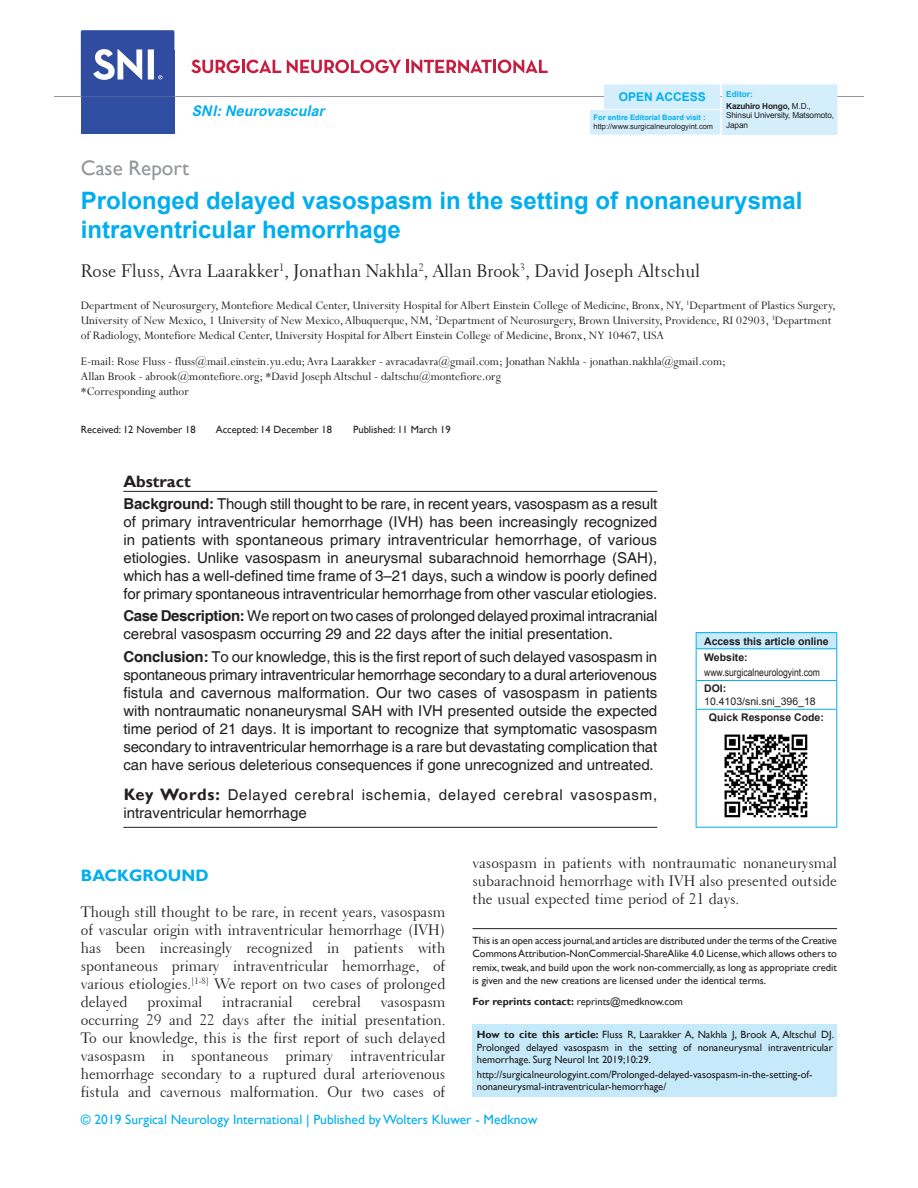
<style>
.page{position:relative;width:918px;height:1188px;background:#fff}
.page>*{position:absolute;margin:0;border:0;box-sizing:border-box;transform-origin:0 0}
.AT{font:700 24px/28.8px "Arial";color:#00aeef}
.AH{font:21px "Gill Sans";color:#939598}
.AU{font:18px "Transitional 521 BT Roman A";color:#231f20}
.t1{font:700 16.5px "Gill Sans";color:#00aeef}
.ABSH{font:700 16.5px "Gill Sans";color:#231f20}
.ABS{font:15px/18px "Helvetica";letter-spacing:-.005em;color:#231f20;text-align:justify}
.TX{font:15px/18px "Transitional 521 BT Roman A";letter-spacing:-.005em;color:#231f20;text-align:justify}
.KWD{font:15px/18px "Helvetica";letter-spacing:.05em;color:#231f20}
.t2{font:italic 700 15px "Corporate SBQ";color:#00aeef}
.t3{font:13.5px "Gill Sans";color:#00aeef}
.AFF{font:12.75px/15px "Perpetua";color:#231f20}
.ADD{font:12.75px/15px "Perpetua";color:#231f20}
.t4{font:700 12px "Arial";color:#00aeef}
.OS{font:10.5px/13.5px "Gill Sans";color:#231f20;text-align:justify}
.Published{font:10.5px/12.6px "Gill Sans";color:#231f20;text-align:justify}
.HIS{font:10.5px "Gill Sans";color:#231f20}
.AAO{font:700 10.5px "Arial";letter-spacing:-.005em;color:#231f20}
.WEB{font:10.5px "Arial Narrow";color:#231f20}
.WEB-2{font:10.5px/12.6px "Arial";color:#231f20}
.WEB-3{font:700 10.5px "Arial";color:#231f20}
.t5{font:8.25px/9.8px "Arial";letter-spacing:-.02em;color:#231f20}
.t6{font:700 8.25px/11.9px "Arial";letter-spacing:-.02em;color:#231f20}
.t7{font:7.5px "Arial";color:#231f20}
.t8{font:700 7.5px "Arial";color:#00aeef}
.s1{color:#00aeef}
.s2{font-weight:400}
.s3{font-weight:700}
.s4{font-family:"Gill Sans";font-weight:700;font-size:16.5px}
</style>
<div class="page">
<div style="left:81px;top:50px;width:93px;height:84px;background:#2f4ea1"></div>
<hr style="left:54px;top:96px;width:810px;height:1px;background:#939598">
<div style="left:723px;top:85px;width:114px;height:49px;background:#d4effb"></div>
<div style="left:605px;top:85px;width:115px;height:23px;background:#d4effb"></div>
<div style="left:591px;top:111px;width:129px;height:23px;background:#d4effb"></div>
<div style="left:591px;top:110px;width:129px;height:24px;border:1px solid #d4effb"></div>
<div style="left:81px;top:30px;width:93px;height:67px;background:#304ca1;border-radius:2px"></div>
<svg style="left:191px;top:60px;width:90px;height:13px"></svg>
<svg style="left:287px;top:60px;width:261px;height:13px"></svg>
<svg style="left:93px;top:49px;width:69px;height:31px"></svg>
<hr style="left:123px;top:491px;width:534px;height:1px;background:#231f20">
<hr style="left:123px;top:827px;width:534px;height:1px;background:#231f20">
<div style="left:472px;top:1024px;width:365px;height:73px;background:#c6eafa"></div>
<hr style="left:472px;top:928px;width:365px;height:1px;background:#231f20">
<div style="left:696px;top:633px;width:141px;height:16px;background:#c6eafa"></div>
<svg style="left:696px;top:633px;width:1px;height:15px"></svg>
<svg style="left:836px;top:633px;width:1px;height:15px"></svg>
<hr style="left:696px;top:632px;width:141px;height:1px;background:#00aeef">
<hr style="left:696px;top:649px;width:1px;height:31px;background:#00aeef">
<hr style="left:836px;top:649px;width:1px;height:31px;background:#00aeef">
<hr style="left:696px;top:648px;width:141px;height:1px;background:#00aeef">
<svg style="left:696px;top:681px;width:1px;height:28px"></svg>
<svg style="left:836px;top:681px;width:1px;height:28px"></svg>
<hr style="left:696px;top:680px;width:141px;height:1px;background:#00aeef">
<hr style="left:696px;top:710px;width:1px;height:117px;background:#00aeef">
<hr style="left:836px;top:710px;width:1px;height:117px;background:#00aeef">
<hr style="left:696px;top:709px;width:141px;height:1px;background:#00aeef">
<hr style="left:696px;top:827px;width:141px;height:1px;background:#00aeef">
<img style="left:724px;top:734px;width:84px;height:84px">
<p class="t2" style="left:192px;top:102px;width:138px">SNI: Neurovascular</p>
<p class="t4" style="left:619px;top:88px;width:88px">OPEN ACCESS</p>
<p class="t8" style="left:594px;top:112px;width:114px">For entire Editorial Board visit :</p>
<p class="t7" style="left:594px;top:121px;width:121px">http://www.surgicalneurologyint.com</p>
<p class="t6" style="left:726px;top:88px;width:86px"><span class="s1">Editor:<br></span>Kazuhiro Hongo, <span class="s2">M.D.,</span></p>
<p class="t5" style="left:726px;top:110px;width:109px">Shinsui University, Matsomoto,<br>Japan</p>
<p class="AH" style="left:81px;top:156px;width:110px">Case Report</p>
<p class="AT" style="left:81px;top:186px;width:723px">Prolonged delayed vasospasm in the setting of nonaneurysmal intraventricular hemorrhage</p>
<p class="AU" style="left:81px;top:260px;width:621px">Rose Fluss, Avra Laarakker<sup>1</sup>, Jonathan Nakhla<sup>2</sup>, Allan Brook<sup>3</sup>, David Joseph Altschul</p>
<p class="AFF" style="left:81px;top:298px;width:757px">Department of Neurosurgery, Montefiore Medical Center, University Hospital for Albert Einstein College of Medicine, Bronx, NY, <sup>1</sup>Department of Plastics Surgery,<br>University of New Mexico, 1 University of New Mexico, Albuquerque, NM, <sup>2</sup>Department of Neurosurgery, Brown University, Providence, RI 02903, <sup>3</sup>Department of Radiology, Montefiore Medical Center, University Hospital for Albert Einstein College of Medicine, Bronx, NY 10467, USA</p>
<p class="ADD" style="left:81px;top:353px;width:647px">E‑mail: Rose Fluss ‑ fluss@mail.einstein.yu.edu; Avra Laarakker ‑ avracadavra@gmail.com; Jonathan Nakhla ‑ jonathan.nakhla@gmail.com;<br>Allan Brook ‑ abrook@montefiore.org; *David Joseph Altschul ‑ daltschu@montefiore.org<br>*Corresponding author</p>
<p class="HIS" style="left:81px;top:423px;width:116px">Received: 12 November 18</p>
<p class="HIS" style="left:216px;top:423px;width:118px">Accepted: 14 December 18</p>
<p class="HIS" style="left:353px;top:423px;width:99px">Published: 11 March 19</p>
<p class="ABSH" style="left:123px;top:471px;width:69px">Abstract</p>
<p class="ABS" style="left:123px;top:495px;width:536px"><span class="s3">Background:</span> Though still thought to be rare, in recent years, vasospasm as a result of primary intraventricular hemorrhage (IVH) has been increasingly recognized in patients with spontaneous primary intraventricular hemorrhage, of various etiologies. Unlike vasospasm in aneurysmal subarachnoid hemorrhage (SAH), which has a well‑defined time frame of 3–21 days, such a window is poorly defined for primary spontaneous intraventricular hemorrhage from other vascular etiologies.</p>
<p class="ABS" style="left:123px;top:608px;width:536px"><span class="s3">Case Description:</span> We report on two cases of prolonged delayed proximal intracranial cerebral vasospasm occurring 29 and 22 days after the initial presentation.</p>
<p class="ABS" style="left:123px;top:648px;width:536px"><span class="s3">Conclusion:</span> To our knowledge, this is the first report of such delayed vasospasm in spontaneous primary intraventricular hemorrhage secondary to a dural arteriovenous fistula and cavernous malformation. Our two cases of vasospasm in patients with nontraumatic nonaneurysmal SAH with IVH presented outside the expected time period of 21 days. It is important to recognize that symptomatic vasospasm secondary to intraventricular hemorrhage is a rare but devastating complication that can have serious deleterious consequences if gone unrecognized and untreated.</p>
<p class="KWD" style="left:123px;top:787px;width:535px"><span class="s4">Key Words:</span> Delayed cerebral ischemia, delayed cerebral vasospasm, intraventricular hemorrhage</p>
<p class="AAO" style="left:704px;top:633px;width:126px">Access this article online</p>
<p class="WEB-3" style="left:704px;top:650px;width:45px">Website:</p>
<p class="WEB" style="left:704px;top:665px;width:117px">www.surgicalneurologyint.com</p>
<p class="WEB-2" style="left:704px;top:682px;width:113px"><span class="s3">DOI:<br></span>10.4103/sni.sni_396_18</p>
<p class="AAO" style="left:709px;top:710px;width:116px">Quick Response Code:</p>
<h1 class="t1" style="left:81px;top:865px;width:129px">BACKGROUND</h1>
<p class="TX" style="left:81px;top:903px;width:366px">Though still thought to be rare, in recent years, vasospasm of vascular origin with intraventricular hemorrhage (IVH) has been increasingly recognized in patients with spontaneous primary intraventricular hemorrhage, of various etiologies.<sup>[1‑8]</sup> We report on two cases of prolonged delayed</p>
<p class="TX" style="left:148px;top:993px;width:56px">proximal</p>
<p class="TX" style="left:222px;top:993px;width:72px">intracranial</p>
<p class="TX" style="left:313px;top:993px;width:50px">cerebral</p>
<p class="TX" style="left:81px;top:993px;width:366px;text-indent:300px">vasospasm occurring 29 and 22 days after the initial presentation.<br>To our knowledge, this is the first report of such delayed vasospasm in spontaneous primary intraventricular hemorrhage secondary to a ruptured dural arteriovenous fistula and cavernous malformation. Our two cases of</p>
<p class="TX" style="left:472px;top:854px;width:366px">vasospasm in patients with nontraumatic nonaneurysmal subarachnoid hemorrhage with IVH also presented outside the usual expected time period of 21 days.</p>
<p class="OS" style="left:472px;top:934px;width:366px">This is an open access journal, and articles are distributed under the terms of the Creative Commons Attribution-NonCommercial-ShareAlike 4.0 License, which allows others to remix, tweak, and build upon the work non-commercially, as long as appropriate credit is given and the new creations are licensed under the identical terms.</p>
<p class="OS" style="left:472px;top:995px;width:212px"><span class="s3">For reprints contact:</span> reprints@medknow.com</p>
<p class="Published" style="left:477px;top:1028px;width:359px"><span class="s3">How to cite this article:</span> Fluss R, Laarakker A, Nakhla J, Brook A, Altschul DJ.<br>Prolonged delayed vasospasm in the setting of nonaneurysmal intraventricular hemorrhage. Surg Neurol Int 2019;10:29.</p>
<p class="Published" style="left:477px;top:1068px;width:337px">http://surgicalneurologyint.com/Prolonged-delayed-vasospasm-in-the-setting-of&shy;nonaneurysmal-intraventricular-hemorrhage/</p>
<p class="t3" style="left:81px;top:1112px;width:458px">© 2019 Surgical Neurology International | Published by Wolters Kluwer - Medknow</p>
</div>
